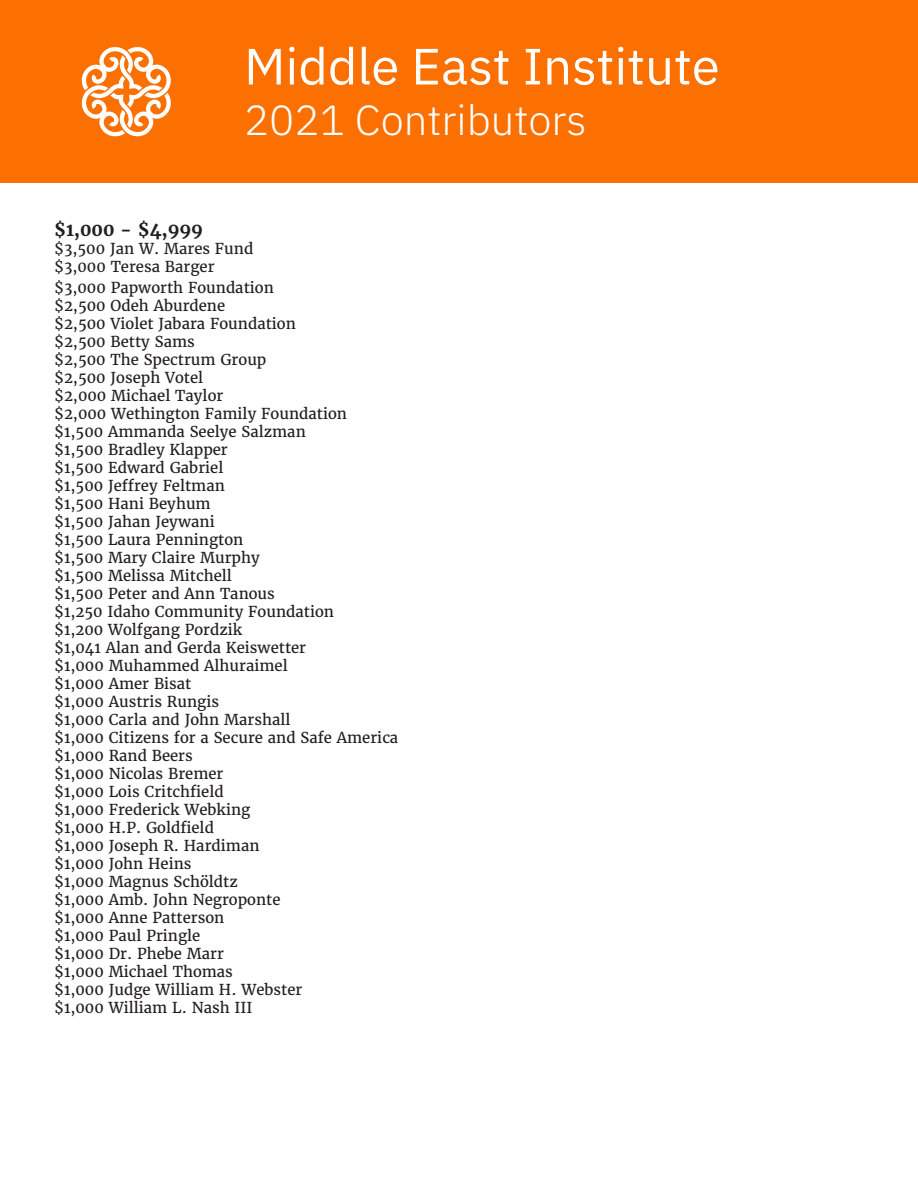
<style>
.page{position:relative;width:918px;height:1188px;background:#fff}
.page>*{position:absolute;margin:0;border:0;box-sizing:border-box;transform-origin:0 0}
.t1{font:51px "IBM Plex Sans";color:#fff}
.t2{font:300 42px "IBM Plex Sans";color:#fff}
.t3{font:700 18px "Merriweather";color:#231f20}
.t4{font:15px "Merriweather";color:#231f20}
</style>
<div class="page">
<div style="left:0;top:0;width:918px;height:183px;background:#fc6f01"></div>
<svg style="left:82px;top:47px;width:89px;height:89px"></svg>
<p class="t1" style="left:244px;top:27px;width:477px">Middle East Institute</p>
<p class="t2" style="left:244px;top:88px;width:344px">2021 Contributors</p>
<p class="t3" style="left:54px;top:218px;width:150px">$1,000 - $4,999</p>
<p class="t4" style="left:54px;top:239px;width:201px">$3,500 Jan W. Mares Fund</p>
<p class="t4" style="left:54px;top:257px;width:162px">$3,000 Teresa Barger</p>
<p class="t4" style="left:54px;top:279px;width:221px">$3,000 Papworth Foundation</p>
<p class="t4" style="left:54px;top:297px;width:173px">$2,500 Odeh Aburdene</p>
<p class="t4" style="left:54px;top:315px;width:243px">$2,500 Violet Jabara Foundation</p>
<p class="t4" style="left:54px;top:333px;width:142px">$2,500 Betty Sams</p>
<p class="t4" style="left:54px;top:351px;width:214px">$2,500 The Spectrum Group</p>
<p class="t4" style="left:54px;top:369px;width:151px">$2,500 Joseph Votel</p>
<p class="t4" style="left:54px;top:387px;width:171px">$2,000 Michael Taylor</p>
<p class="t4" style="left:54px;top:405px;width:295px">$2,000 Wethington Family Foundation</p>
<p class="t4" style="left:54px;top:423px;width:253px">$1,500 Ammanda Seelye Salzman</p>
<p class="t4" style="left:54px;top:441px;width:175px">$1,500 Bradley Klapper</p>
<p class="t4" style="left:54px;top:459px;width:171px">$1,500 Edward Gabriel</p>
<p class="t4" style="left:54px;top:477px;width:172px">$1,500 Jeffrey Feltman</p>
<p class="t4" style="left:54px;top:495px;width:158px">$1,500 Hani Beyhum</p>
<p class="t4" style="left:54px;top:513px;width:162px">$1,500 Jahan Jeywani</p>
<p class="t4" style="left:54px;top:531px;width:191px">$1,500 Laura Pennington</p>
<p class="t4" style="left:54px;top:549px;width:207px">$1,500 Mary Claire Murphy</p>
<p class="t4" style="left:54px;top:567px;width:179px">$1,500 Melissa Mitchell</p>
<p class="t4" style="left:54px;top:585px;width:222px">$1,500 Peter and Ann Tanous</p>
<p class="t4" style="left:54px;top:603px;width:282px">$1,250 Idaho Community Foundation</p>
<p class="t4" style="left:54px;top:621px;width:190px">$1,200 Wolfgang Pordzik</p>
<p class="t4" style="left:54px;top:639px;width:254px">$1,041 Alan and Gerda Keiswetter</p>
<p class="t4" style="left:54px;top:657px;width:235px">$1,000 Muhammed Alhuraimel</p>
<p class="t4" style="left:54px;top:675px;width:139px">$1,000 Amer Bisat</p>
<p class="t4" style="left:54px;top:693px;width:167px">$1,000 Austris Rungis</p>
<p class="t4" style="left:54px;top:711px;width:238px">$1,000 Carla and John Marshall</p>
<p class="t4" style="left:54px;top:729px;width:346px">$1,000 Citizens for a Secure and Safe America</p>
<p class="t4" style="left:54px;top:747px;width:140px">$1,000 Rand Beers</p>
<p class="t4" style="left:54px;top:765px;width:171px">$1,000 Nicolas Bremer</p>
<p class="t4" style="left:54px;top:783px;width:171px">$1,000 Lois Critchfield</p>
<p class="t4" style="left:54px;top:801px;width:198px">$1,000 Frederick Webking</p>
<p class="t4" style="left:54px;top:819px;width:161px">$1,000 H.P. Goldfield</p>
<p class="t4" style="left:54px;top:837px;width:207px">$1,000 Joseph R. Hardiman</p>
<p class="t4" style="left:54px;top:855px;width:139px">$1,000 John Heins</p>
<p class="t4" style="left:54px;top:873px;width:185px">$1,000 Magnus Schöldtz</p>
<p class="t4" style="left:54px;top:891px;width:228px">$1,000 Amb. John Negroponte</p>
<p class="t4" style="left:54px;top:909px;width:172px">$1,000 Anne Patterson</p>
<p class="t4" style="left:54px;top:927px;width:148px">$1,000 Paul Pringle</p>
<p class="t4" style="left:54px;top:945px;width:172px">$1,000 Dr. Phebe Marr</p>
<p class="t4" style="left:54px;top:963px;width:180px">$1,000 Michael Thomas</p>
<p class="t4" style="left:54px;top:981px;width:250px">$1,000 Judge William H. Webster</p>
<p class="t4" style="left:54px;top:999px;width:200px">$1,000 William L. Nash III</p>
</div>
